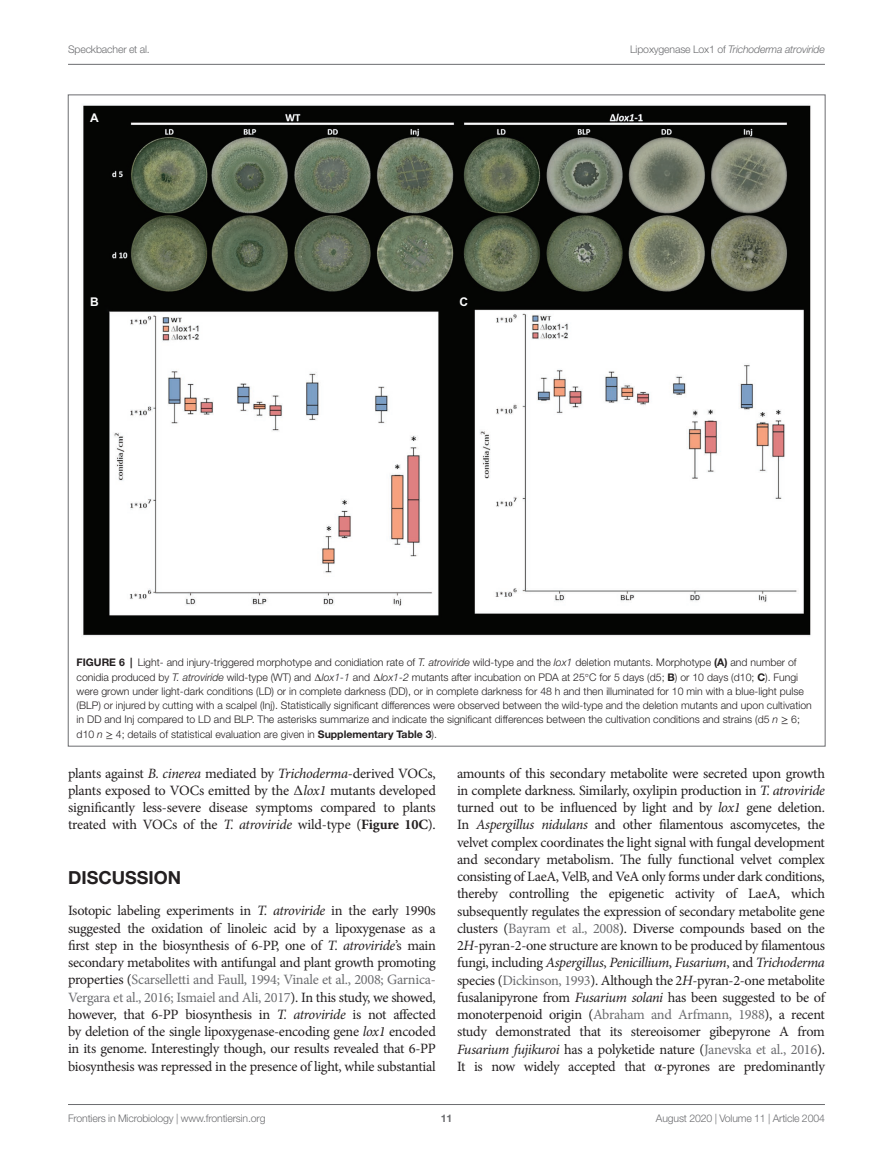
<style>
.page{position:relative;width:893px;height:1170px;background:#fff}
.page>*{position:absolute;margin:0;border:0;box-sizing:border-box;transform-origin:0 0}
.HEAD_1{font:700 18px "Helvetica Neue LT Std";color:#231f20}
.TEXT_FLUSH{font:14.25px/17.2px "Minion Pro";letter-spacing:-.02em;color:#231f20;text-align:justify}
.t1{font:700 12px "Arial";color:#fdfefe}
.FIG_LEG{font:300 10.5px/14.2px "Helvetica Neue LT Std";color:#231f20}
.t2{font:300 10.5px "Helvetica Neue LT Std";letter-spacing:-.015em;color:#6c6d70}
.t3{font:italic 300 10.5px "Helvetica Neue LT Std";letter-spacing:-.015em;color:#6c6d70}
.t4{font:700 10.5px "Helvetica Neue LT Std";color:#6c6d70}
.s1{font-style:normal}
.s2{font-weight:700}
.s3{font-style:italic}
.s4{font-family:"STIX General";font-weight:400}
.s5{font-family:"STIX General"}
.s6{color:#6c6d70}
</style>
<div class="page">
<hr style="left:68px;top:64px;width:757px;height:1px;background:#6c6d70">
<hr style="left:68px;top:1104px;width:757px;height:1px;background:#6c6d70">
<img style="left:83px;top:105px;width:728px;height:531px">
<p class="t2" style="left:68px;top:42px;width:83px">Speckbacher et al.</p>
<p class="t3" style="left:630px;top:43px;width:196px"><span class="s1">Lipoxygenase Lox1 of</span> Trichoderma atroviride</p>
<p class="t1" style="left:90px;top:110px;width:10px">A</p>
<p class="t1" style="left:90px;top:293px;width:10px">B</p>
<p class="t1" style="left:459px;top:293px;width:10px">C</p>
<p class="FIG_LEG" style="left:77px;top:655px;width:737px"><span class="s2">FIGURE 6 |</span> Light‐ and injury-triggered morphotype and conidiation rate of <span class="s3">T. atroviride</span> wild-type and the <span class="s3">lox1</span> deletion mutants. Morphotype <span class="s2">(A)</span> and number of conidia produced by <span class="s3">T. atroviride</span> wild-type (WT) and <span class="s4">∆</span><span class="s3">lox1-1</span> and <span class="s4">∆</span><span class="s3">lox1-2</span> mutants after incubation on PDA at 25<span class="s4">°</span>C for 5 days (d5; <span class="s2">B</span>) or 10 days (d10; <span class="s2">C</span>). Fungi were grown under light-dark conditions (LD) or in complete darkness (DD), or in complete darkness for 48 h and then illuminated for 10 min with a blue-light pulse (BLP) or injured by cutting with a scalpel (Inj). Statistically significant differences were observed between the wild-type and the deletion mutants and upon cultivation in DD and Inj compared to LD and BLP. The asterisks summarize and indicate the significant differences between the cultivation conditions and strains (d5 <span class="s3">n</span> <span class="s4">≥</span> 6; d10 <span class="s3">n</span> <span class="s4">≥</span> 4; details of statistical evaluation are given in <span class="s2">Supplementary Table 3</span>).</p>
<p class="TEXT_FLUSH" style="left:68px;top:764px;width:369px">plants against <span class="s3">B. cinerea</span> mediated by <span class="s3">Trichoderma</span>-derived VOCs, plants exposed to VOCs emitted by the <span class="s5">∆</span><span class="s3">lox1</span> mutants developed significantly less-severe disease symptoms compared to plants treated with VOCs of the <span class="s3">T. atroviride</span> wild-type (<span class="s2">Figure 10C</span>).</p>
<p class="HEAD_1" style="left:68px;top:866px;width:115px">DISCUSSION</p>
<p class="TEXT_FLUSH" style="left:68px;top:902px;width:369px">Isotopic labeling experiments in <span class="s3">T. atroviride</span> in the early 1990s suggested the oxidation of linoleic acid by a lipoxygenase as a first step in the biosynthesis of 6-PP, one of <span class="s3">T. atroviride</span>’s main secondary metabolites with antifungal and plant growth promoting properties (<span class="s6">Scarselletti and Faull, 1994; Vinale et al., 2008; Garnica-Vergara et al., 2016; Ismaiel and Ali, 2017</span>). In this study, we showed, however, that 6-PP biosynthesis in <span class="s3">T. atroviride</span> is not affected by deletion of the single lipoxygenase-encoding gene <span class="s3">lox1</span> encoded in its genome. Interestingly though, our results revealed that 6-PP biosynthesis was repressed in the presence of light, while substantial</p>
<p class="TEXT_FLUSH" style="left:457px;top:764px;width:369px">amounts of this secondary metabolite were secreted upon growth in complete darkness. Similarly, oxylipin production in <span class="s3">T. atroviride </span>turned out to be influenced by light and by <span class="s3">lox1</span> gene deletion.<br>In <span class="s3">Aspergillus nidulans</span> and other filamentous ascomycetes, the velvet complex coordinates the light signal with fungal development and secondary metabolism. The fully functional velvet complex consisting of LaeA, VelB, and VeA only forms under dark conditions, thereby controlling the epigenetic activity of LaeA, which subsequently regulates the expression of secondary metabolite gene clusters (<span class="s6">Bayram et al., 2008</span>). Diverse compounds based on the 2<span class="s3">H</span>-pyran-2-one structure are known to be produced by filamentous fungi, including <span class="s3">Aspergillus</span>, <span class="s3">Penicillium</span>, <span class="s3">Fusarium</span>, and <span class="s3">Trichoderma </span>species (<span class="s6">Dickinson, 1993</span>). Although the 2<span class="s3">H</span>-pyran-2-one metabolite fusalanipyrone from <span class="s3">Fusarium solani</span> has been suggested to be of monoterpenoid origin (<span class="s6">Abraham and Arfmann, 1988</span>), a recent study demonstrated that its stereoisomer gibepyrone A from <span class="s3">Fusarium fujikuroi</span> has a polyketide nature (<span class="s6">Janevska et al., 2016</span>).<br>It is now widely accepted that <span class="s5">α</span>-pyrones are predominantly</p>
<p class="t2" style="left:68px;top:1111px;width:199px">Frontiers in Microbiology | www.frontiersin.org</p>
<p class="t4" style="left:441px;top:1111px;width:13px">11</p>
<p class="t2" style="left:656px;top:1111px;width:170px">August 2020 | Volume 11 | Article 2004</p>
</div>
